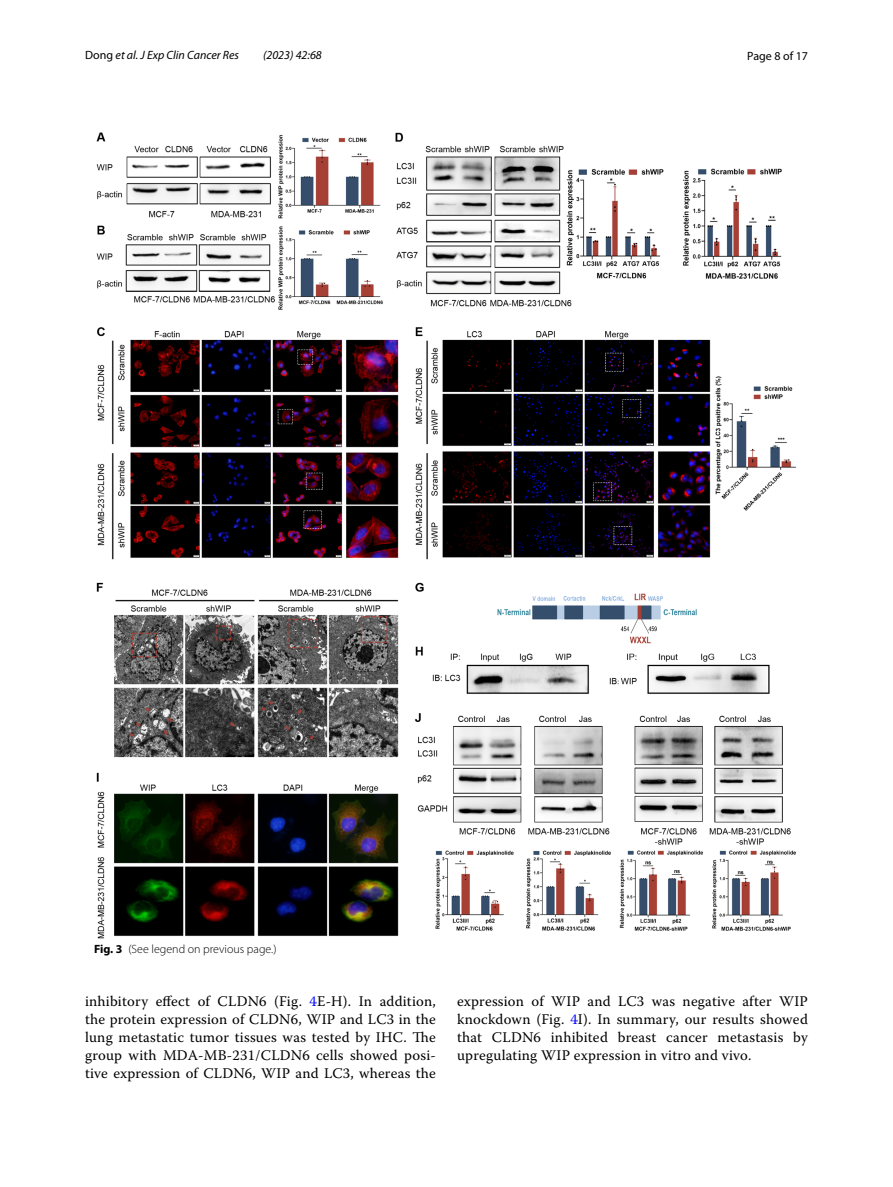
<style>
.page{position:relative;width:893px;height:1187px;background:#fff}
.page>*{position:absolute;margin:0;border:0;box-sizing:border-box;transform-origin:0 0}
.t1{font:14.7px/18px "Warnock Pro";letter-spacing:.015em;color:#000;text-align:justify}
.t2{font:italic 12px "Myriad Pro";color:#000}
.t3{font:300 12px "Myriad Pro";color:#000}
.t4{font:12px "Myriad Pro";color:#000}
.s1{font-style:normal}
.s2{font-weight:700}
.s3{color:#00f}
</style>
<div class="page">
<img style="left:96px;top:133px;width:700px;height:804px">
<p class="t2" style="left:85px;top:48px;width:156px"><span class="s1">Dong</span> et al. J Exp Clin Cancer Res</p>
<p class="t2" style="left:263px;top:48px;width:60px">(2023) 42:68</p>
<p class="t4" style="left:747px;top:48px;width:62px">Page 8 of 17</p>
<p class="t3" style="left:94px;top:942px;width:184px"><span class="s2">Fig. 3</span> (See legend on previous page.)</p>
<p class="t1" style="left:85px;top:991px;width:352px">inhibitory effect of CLDN6 (Fig. <span class="s3">4</span>E-H). In addition, the protein expression of CLDN6, WIP and LC3 in the lung metastatic tumor tissues was tested by IHC. The group with MDA-MB-231/CLDN6 cells showed posi&shy;tive expression of CLDN6, WIP and LC3, whereas the</p>
<p class="t1" style="left:457px;top:991px;width:352px">expression of WIP and LC3 was negative after WIP knockdown (Fig. <span class="s3">4</span>I). In summary, our results showed that CLDN6 inhibited breast cancer metastasis by upregulating WIP expression in vitro and vivo.</p>
</div>
